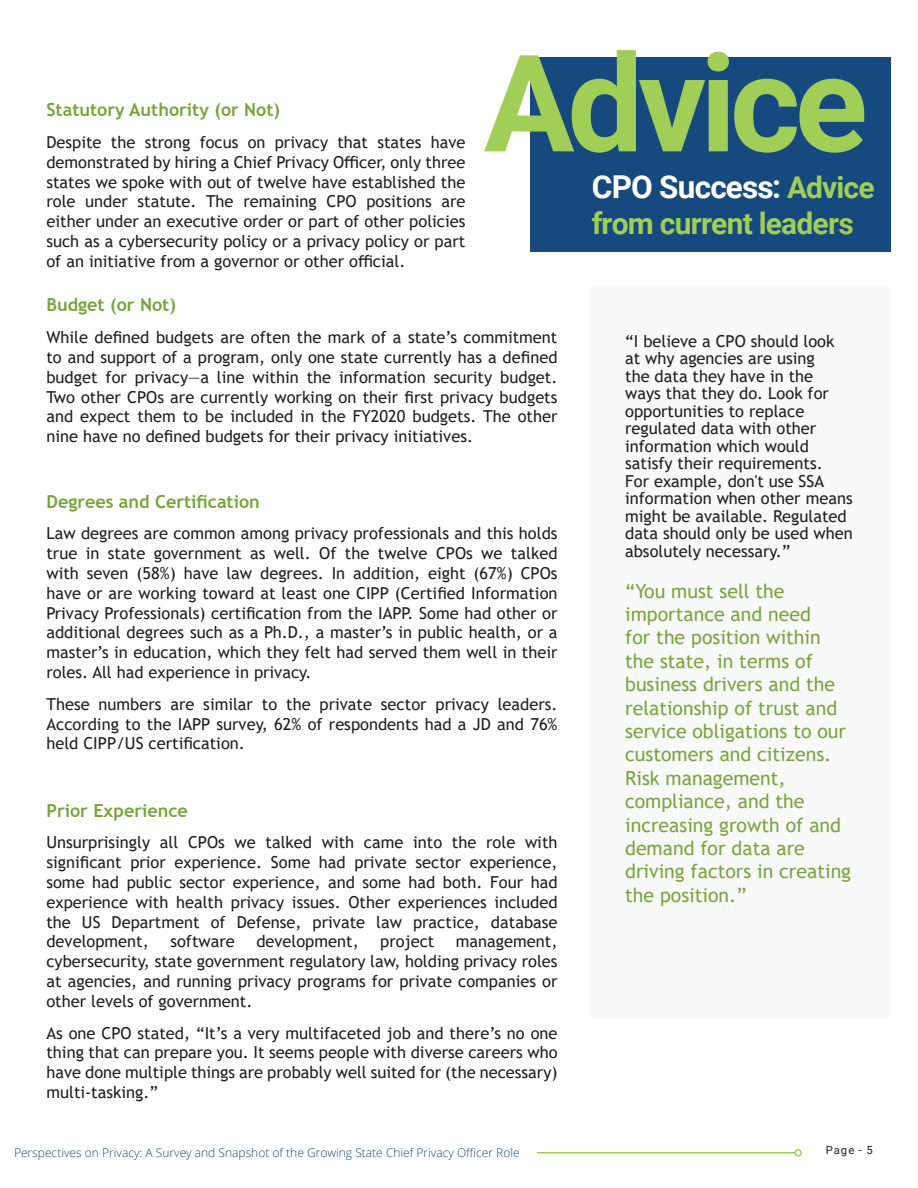
<style>
.page{position:relative;width:918px;height:1188px;background:#fff}
.page>*{position:absolute;margin:0;border:0;box-sizing:border-box;transform-origin:0 0}
.t1{font:700 135px "Roboto";letter-spacing:-.045em;color:#a0ce57}
.t2{font:700 31.5px "Roboto";letter-spacing:-.025em;color:#fff}
.t3{font:700 30px "Roboto";letter-spacing:-.025em;color:#a0ce57}
.t4{font:19.5px/23.4px "Trebuchet MS";color:#79a43f}
.t5{font:700 18px "Trebuchet MS";color:#79a43f}
.t6{font:16.5px/19.8px "Trebuchet MS";color:#231f20;text-align:justify}
.t7{font:300 12px "Open Sans";color:#16497d}
.t8{font:11.25px "Roboto";color:#231f20}
.s1{font-size:30px;color:#a0ce57}
</style>
<div class="page">
<hr style="left:537px;top:1152px;width:258px;height:2px;background:#a0ce57">
<div style="left:794px;top:1149px;width:8px;height:8px;border:2px solid #a0ce57;border-radius:50%"></div>
<div style="left:591px;top:287px;width:299px;height:730px;background:#f9f9f9"></div>
<div style="left:530px;top:57px;width:360px;height:195px;background:#16497d"></div>
<p class="t5" style="left:46px;top:99px;width:235px">Statutory Authority (or Not)</p>
<p class="t6" style="left:46px;top:132px;width:421px">Despite the strong focus on privacy that states have demonstrated by hiring a Chief Privacy Officer, only three states we spoke with out of twelve have established the role under statute. The remaining CPO positions are either under an executive order or part of other policies such as a cybersecurity policy or a privacy policy or part of an initiative from a governor or other official.</p>
<h1 class="t1" style="left:484px;top:9px;width:386px">Advice</h1>
<h2 class="t2" style="left:592px;top:165px;width:284px">CPO Success: <span class="s1">Advice</span></h2>
<h3 class="t3" style="left:592px;top:202px;width:264px">from current leaders</h3>
<p class="t5" style="left:46px;top:294px;width:131px">Budget (or Not)</p>
<p class="t6" style="left:46px;top:327px;width:513px">While defined budgets are often the mark of a state’s commitment to and support of a program, only one state currently has a defined budget for privacy—a line within the information security budget.<br>Two other CPOs are currently working on their first privacy budgets and expect them to be included in the FY2020 budgets. The other nine have no defined budgets for their privacy initiatives.</p>
<p class="t5" style="left:46px;top:490px;width:215px">Degrees and Certification</p>
<p class="t6" style="left:46px;top:523px;width:513px">Law degrees are common among privacy professionals and this holds true in state government as well. Of the twelve CPOs we talked with seven (58%) have law degrees. In addition, eight (67%) CPOs have or are working toward at least one CIPP (Certified Information Privacy Professionals) certification from the IAPP. Some had other or additional degrees such as a Ph.D., a master’s in public health, or a master’s in education, which they felt had served them well in their roles. All had experience in privacy.</p>
<p class="t6" style="left:46px;top:694px;width:513px">These numbers are similar to the private sector privacy leaders.<br>According to the IAPP survey, 62% of respondents had a JD and 76% held CIPP/US certification.</p>
<p class="t5" style="left:46px;top:799px;width:143px">Prior Experience</p>
<p class="t6" style="left:46px;top:832px;width:513px">Unsurprisingly all CPOs we talked with came into the role with significant prior experience. Some had private sector experience, some had public sector experience, and some had both. Four had experience with health privacy issues. Other experiences included the US Department of Defense, private law practice, database development,</p>
<p class="t6" style="left:170px;top:931px;width:66px">software</p>
<p class="t6" style="left:256px;top:931px;width:104px">development,</p>
<p class="t6" style="left:380px;top:931px;width:56px">project</p>
<p class="t6" style="left:46px;top:931px;width:513px;text-indent:409px">management, cybersecurity, state government regulatory law, holding privacy roles at agencies, and running privacy programs for private companies or other levels of government.</p>
<p class="t6" style="left:46px;top:1023px;width:513px">As one CPO stated, “It’s a very multifaceted job and there’s no one thing that can prepare you. It seems people with diverse careers who have done multiple things are probably well suited for (the necessary) multi-tasking.”</p>
<p class="t6" style="left:625px;top:332px;width:229px;line-height:17.4px;text-align:left">“I believe a CPO should look at why agencies are using<br>the data they have in the ways that they do. Look for opportunities to replace regulated data with other information which would satisfy their requirements.<br>For example, don't use SSA information when other means might be available. Regulated data should only be used when absolutely necessary.”</p>
<p class="t4" style="left:625px;top:579px;width:227px">“You must sell the importance and need<br>for the position within the state, in terms of business drivers and the relationship of trust and service obligations to our customers and citizens.<br>Risk management, compliance, and the increasing growth of and demand for data are driving factors in creating the position.”</p>
<p class="t7" style="left:14px;top:1144px;width:507px">Perspectives on Privacy: A Survey and Snapshot of the Growing State Chief Privacy Officer Role</p>
<p class="t8" style="left:826px;top:1142px;width:48px">Page - 5</p>
</div>
